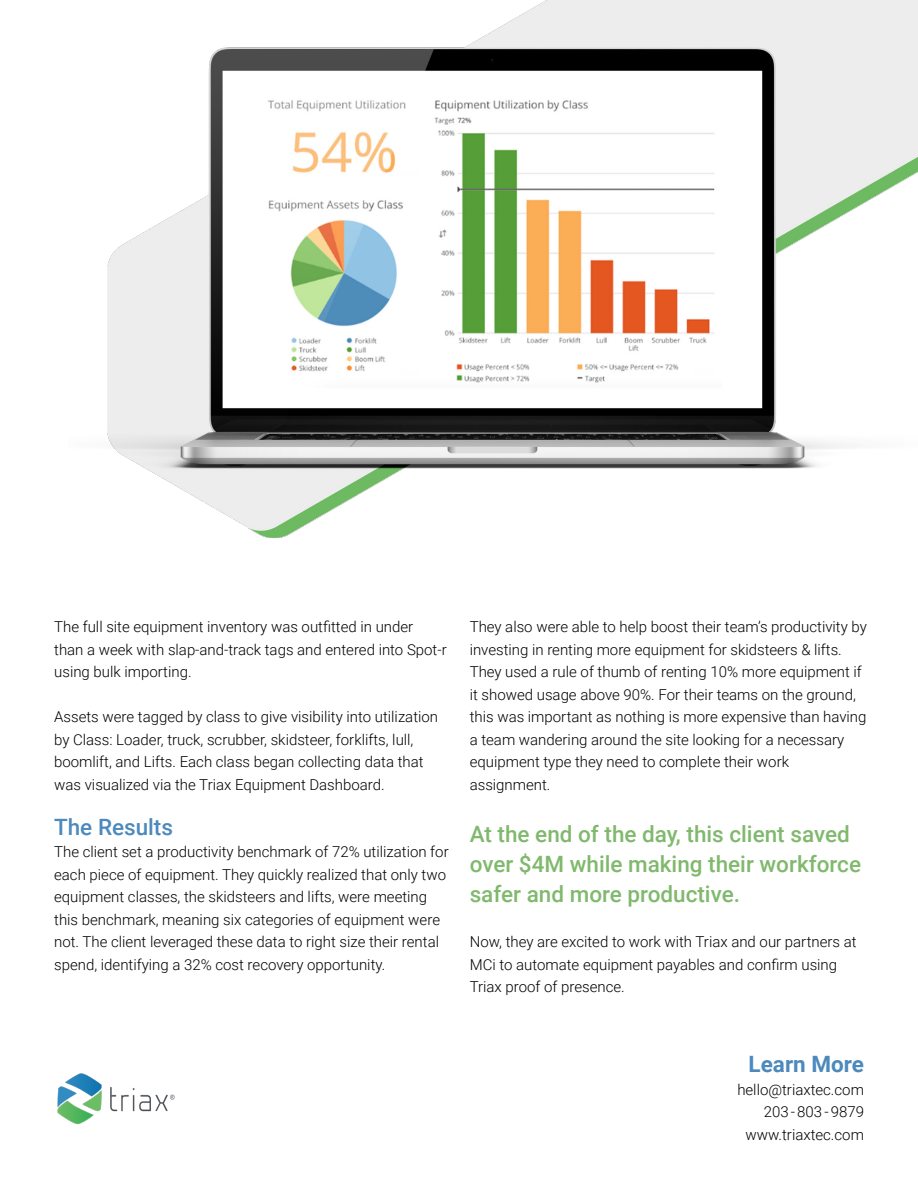
<style>
.page{position:relative;width:918px;height:1188px;background:#fff}
.page>*{position:absolute;margin:0;border:0;box-sizing:border-box;transform-origin:0 0}
.t1{font:500 22.5px/30px "Roboto";color:#80b96d}
.t2{font:500 22.5px "Roboto";color:#4c89bd}
.t3{font:700 22.5px "Roboto";color:#4c89bd}
.t4{font:300 15px/22.5px "Roboto";color:#000}
</style>
<div class="page">
<img style="left:57px;top:1073px;width:118px;height:51px">
<img style="left:107px;top:0;width:810px;height:538px">
<p class="t4" style="left:54px;top:615px;width:361px">The full site equipment inventory was outfitted in under</p>
<p class="t4" style="left:54px;top:638px;width:394px">than a week with slap-and-track tags and entered into Spot-r using bulk importing.</p>
<p class="t4" style="left:54px;top:705px;width:385px">Assets were tagged by class to give visibility into utilization by Class: Loader, truck, scrubber, skidsteer, forklifts, lull, boomlift, and Lifts. Each class began collecting data that was visualized via the Triax Equipment Dashboard.</p>
<p class="t2" style="left:54px;top:811px;width:120px">The Results</p>
<p class="t4" style="left:54px;top:840px;width:396px">The client set a productivity benchmark of 72% utilization for each piece of equipment. They quickly realized that only two equipment classes, the skidsteers and lifts, were meeting this benchmark, meaning six categories of equipment were not. The client leveraged these data to right size their rental spend, identifying a 32% cost recovery opportunity.</p>
<p class="t4" style="left:470px;top:615px;width:399px">They also were able to help boost their team’s productivity by investing in renting more equipment for skidsteers &amp; lifts.<br>They used a rule of thumb of renting 10% more equipment if it showed usage above 90%. For their teams on the ground, this was important as nothing is more expensive than having a team wandering around the site looking for a necessary equipment type they need to complete their work assignment.</p>
<p class="t1" style="left:470px;top:818px;width:393px">At the end of the day, this client saved over $4M while making their workforce safer and more productive.</p>
<p class="t4" style="left:470px;top:930px;width:388px">Now, they are excited to work with Triax and our partners at<br>MCi to automate equipment payables and confirm using<br>Triax proof of presence.</p>
<p class="t3" style="left:749px;top:1048px;width:117px">Learn More</p>
<p class="t4" style="left:737px;top:1077px;width:128px">hello@triaxtec.com</p>
<p class="t4" style="left:764px;top:1100px;width:102px">203 - 803 - 9879</p>
<p class="t4" style="left:746px;top:1122px;width:120px">www.triaxtec.com</p>
</div>
